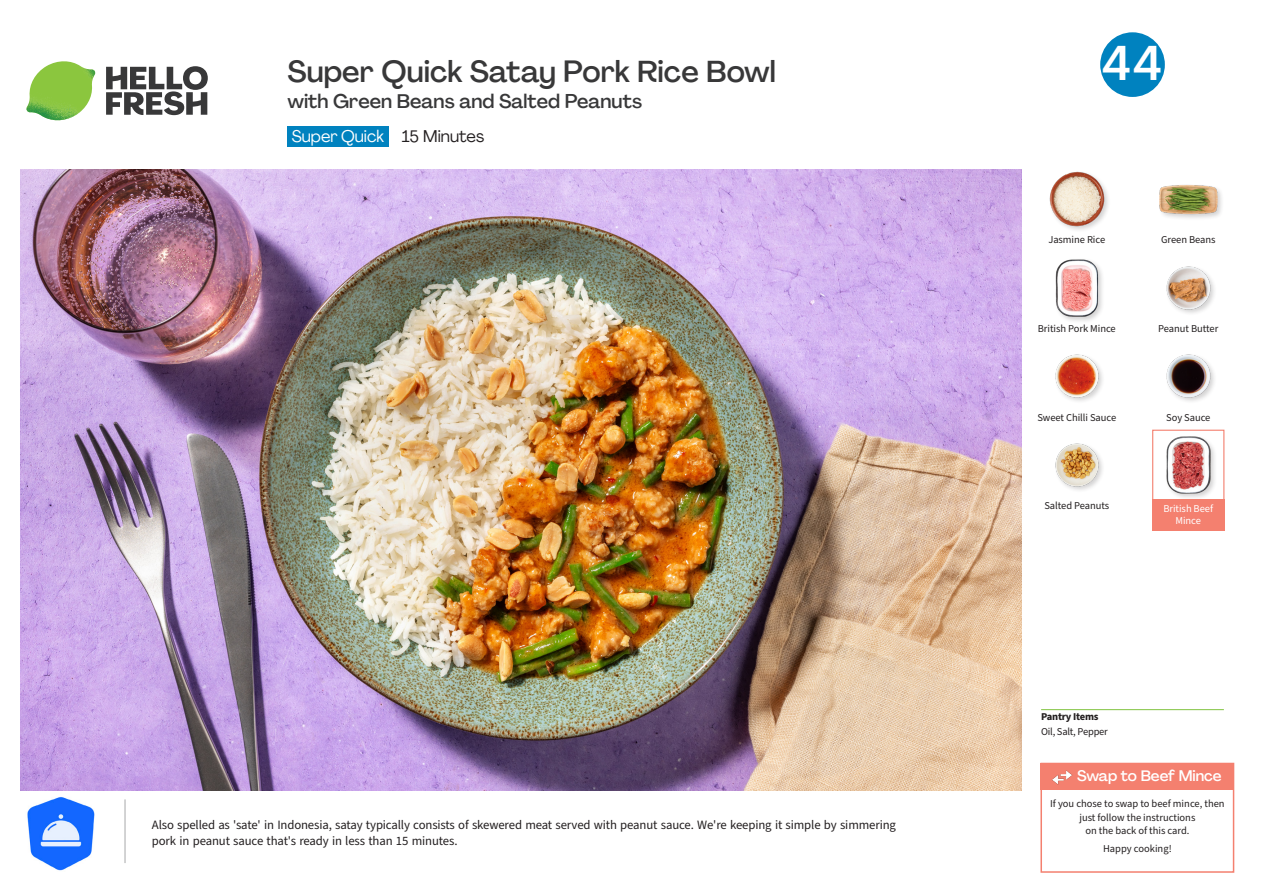
<style>
.page{position:relative;width:1263px;height:893px;background:#fff}
.page>*{position:absolute;margin:0;border:0;box-sizing:border-box;transform-origin:0 0}
.t1{font:500 48px "Agrandir";color:#fff}
._15_Titel_UK{font:500 30px "Agrandir";color:#383839}
._15_Titel_UK-2{font:500 19.5px "Agrandir";color:#383839}
._02_Box_Type{font:16.5px "Agrandir";color:#fff}
._02_Box_Type-2{font:16.5px "Agrandir";color:#231f20}
._16_StepsText{font:500 15px "Agrandir";color:#fff}
._24_Recipe_Nr_Bag{font:12.75px/16.4px "Source Sans Pro";letter-spacing:-.01em;color:#231f20}
._18_FRONT_ingredients_UK{font:10.5px "Source Sans Pro";letter-spacing:-.005em;color:#231f20}
._15_Titel_Steps{font:10.5px/13.5px "Source Sans Pro";color:#231f20;text-align:center}
._18_FRONT_ingredients_UK-2{font:10.5px/12px "Source Sans Pro";letter-spacing:-.005em;color:#fff;text-align:center}
._14_Allergene_Text_7pt{font:10.5px "Source Sans Pro";letter-spacing:-.02em;color:#231f20}
._00_Basic{font:10.5px "Source Sans Pro";color:#231f20}
._14_Allergene_Text_7pt-2{font:700 10.5px "Source Sans Pro";letter-spacing:-.02em;color:#231f20}
</style>
<div class="page">
<svg style="left:106px;top:66px;width:102px;height:49px"></svg>
<img style="left:26px;top:61px;width:69px;height:59px">
<img style="left:21px;top:170px;width:1000px;height:621px">
<hr style="left:1041px;top:709px;width:183px;height:1px;background:#81c340">
<div style="left:288px;top:127px;width:101px;height:20px;background:#0082bf"></div>
<div style="left:1040px;top:763px;width:194px;height:110px;border:2px solid #f4806f"></div>
<div style="left:1040px;top:763px;width:194px;height:27px;background:#f4806f"></div>
<img style="left:1052px;top:770px;width:20px;height:15px">
<hr style="left:125px;top:799px;width:1px;height:64px;background:#a7a8a9">
<img style="left:27px;top:797px;width:68px;height:74px">
<img style="left:1055px;top:354px;width:48px;height:47px">
<img style="left:1055px;top:443px;width:48px;height:47px">
<img style="left:1166px;top:354px;width:48px;height:47px">
<div style="left:1048px;top:170px;width:63px;height:63px;background:#231f20;opacity:.2"></div>
<img style="left:1048px;top:170px;width:57px;height:58px">
<div style="left:1054px;top:258px;width:51px;height:65px;background:#231f20;opacity:.2"></div>
<img style="left:1054px;top:259px;width:51px;height:57px">
<img style="left:1166px;top:266px;width:48px;height:47px">
<div style="left:1158px;top:183px;width:66px;height:38px;background:#231f20;opacity:.2"></div>
<img style="left:1159px;top:183px;width:58px;height:38px">
<div style="left:1152px;top:430px;width:72px;height:72px;border:1px solid #f4806f"></div>
<div style="left:1152px;top:499px;width:72px;height:31px;background:#f4806f"></div>
<div style="left:1165px;top:435px;width:52px;height:66px;background:#231f20;opacity:.2"></div>
<img style="left:1165px;top:436px;width:52px;height:58px">
<svg style="left:1100px;top:32px;width:65px;height:65px"></svg>
<p class="_15_Titel_UK" style="left:287px;top:53px;width:490px">Super Quick Satay Pork Rice Bowl</p>
<p class="_15_Titel_UK-2" style="left:287px;top:89px;width:356px">with Green Beans and Salted Peanuts</p>
<p class="_02_Box_Type" style="left:292px;top:126px;width:94px">Super Quick</p>
<p class="_02_Box_Type-2" style="left:402px;top:126px;width:84px">15 Minutes</p>
<p class="_24_Recipe_Nr_Bag" style="left:152px;top:817px;width:746px">Also spelled as 'sate' in Indonesia, satay typically consists of skewered meat served with peanut sauce. We're keeping it simple by simmering pork in peanut sauce that's ready in less than 15 minutes.</p>
<p class="t1" style="left:1102px;top:34px;width:61px">44</p>
<p class="_18_FRONT_ingredients_UK" style="left:1048px;top:232px;width:58px">Jasmine Rice</p>
<p class="_18_FRONT_ingredients_UK" style="left:1161px;top:232px;width:56px">Green Beans</p>
<p class="_18_FRONT_ingredients_UK" style="left:1038px;top:321px;width:79px">British Pork Mince</p>
<p class="_18_FRONT_ingredients_UK" style="left:1158px;top:321px;width:62px">Peanut Butter</p>
<p class="_18_FRONT_ingredients_UK" style="left:1037px;top:410px;width:80px">Sweet Chilli Sauce</p>
<p class="_18_FRONT_ingredients_UK" style="left:1166px;top:410px;width:46px">Soy Sauce</p>
<p class="_18_FRONT_ingredients_UK" style="left:1044px;top:499px;width:66px">Salted Peanuts</p>
<p class="_18_FRONT_ingredients_UK-2" style="left:1163px;top:503px;width:51px">British Beef<br>Mince</p>
<p class="_14_Allergene_Text_7pt-2" style="left:1041px;top:710px;width:59px">Pantry Items</p>
<p class="_14_Allergene_Text_7pt" style="left:1041px;top:724px;width:68px">Oil, Salt, Pepper</p>
<p class="_16_StepsText" style="left:1077px;top:766px;width:146px">Swap to Beef Mince</p>
<p class="_15_Titel_Steps" style="left:1050px;top:797px;width:176px">If you chose to swap to beef mince, then just follow the instructions<br>on the back of this card.</p>
<p class="_00_Basic" style="left:1103px;top:841px;width:70px">Happy cooking!</p>
</div>
